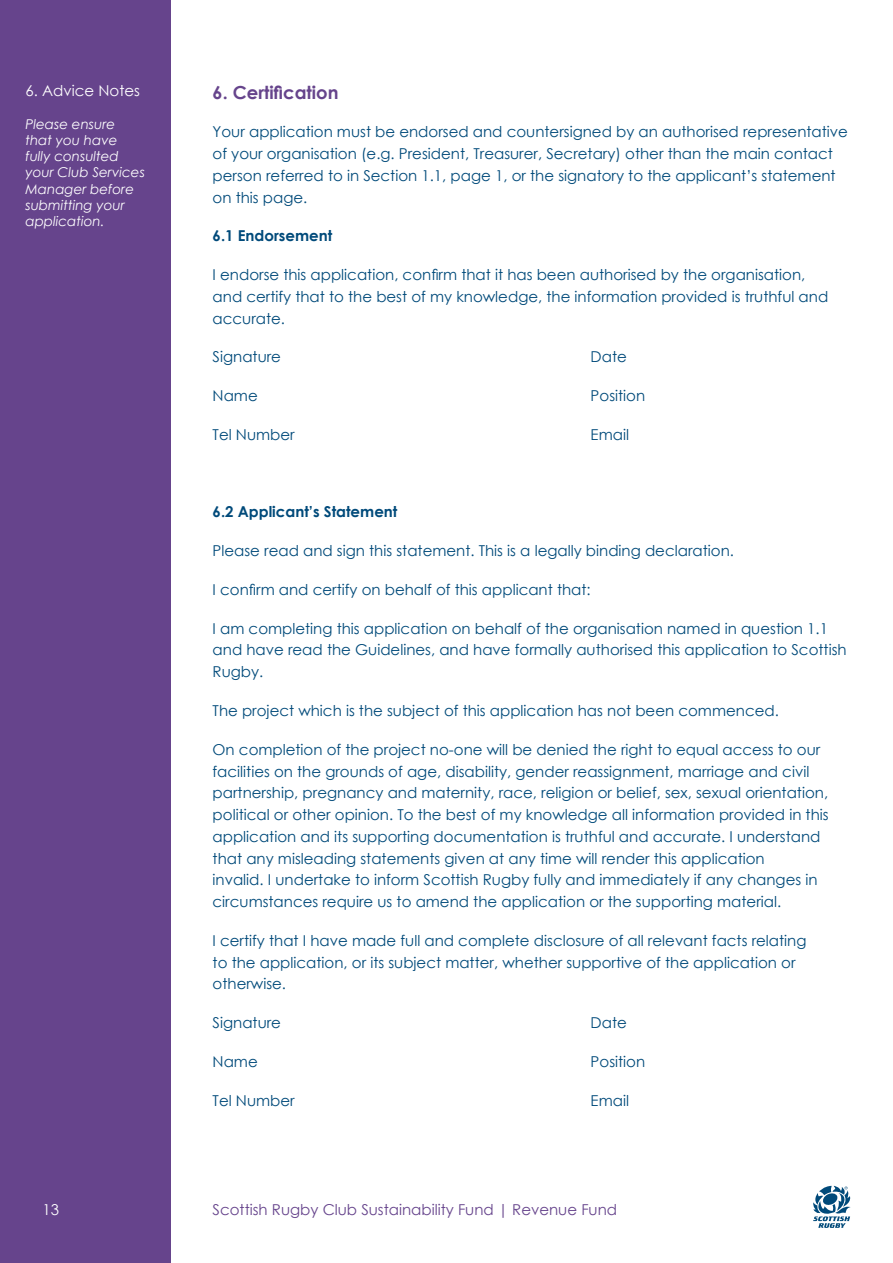
<style>
.page{position:relative;width:893px;height:1263px;background:#fff}
.page>*{position:absolute;margin:0;border:0;box-sizing:border-box;transform-origin:0 0}
.t1{font:700 18px "Century Gothic";color:#66448c}
.t2{font:15px/21.8px "Century Gothic";color:#004a7a}
.t3{font:15px "Century Gothic";color:#66448c}
.t4{font:700 15px "Century Gothic";color:#004a7a}
.t5{font:15px "Century Gothic";color:#fff}
.t6{font:italic 13.5px/16.2px "Century Gothic";color:#fff}
</style>
<div class="page">
<div style="left:0;top:0;width:170px;height:1263px;background:#66448c"></div>
<svg style="left:813px;top:1186px;width:37px;height:42px"></svg>
<p class="t5" style="left:26px;top:80px;width:116px">6. Advice Notes</p>
<p class="t6" style="left:26px;top:116px;width:121px">Please ensure that you have fully consulted your Club Services<br>Manager before submitting your application.</p>
<p class="t1" style="left:213px;top:78px;width:127px">6. Certification</p>
<p class="t2" style="left:213px;top:121px;width:637px">Your application must be endorsed and countersigned by an authorised representative of your organisation (e.g. President, Treasurer, Secretary) other than the main contact person referred to in Section 1.1, page 1, or the signatory to the applicant’s statement on this page.</p>
<p class="t4" style="left:213px;top:224px;width:121px">6.1 Endorsement</p>
<p class="t2" style="left:213px;top:264px;width:617px">I endorse this application, confirm that it has been authorised by the organisation, and certify that to the best of my knowledge, the information provided is truthful and accurate.</p>
<p class="t2" style="left:213px;top:346px;width:70px">Signature</p>
<p class="t2" style="left:591px;top:346px;width:38px">Date</p>
<p class="t2" style="left:213px;top:385px;width:47px">Name</p>
<p class="t2" style="left:591px;top:385px;width:56px">Position</p>
<p class="t2" style="left:213px;top:423px;width:84px">Tel Number</p>
<p class="t2" style="left:591px;top:423px;width:40px">Email</p>
<p class="t4" style="left:213px;top:501px;width:186px">6.2 Applicant’s Statement</p>
<p class="t2" style="left:213px;top:540px;width:523px">Please read and sign this statement. This is a legally binding declaration.</p>
<p class="t2" style="left:213px;top:578px;width:380px">I confirm and certify on behalf of this applicant that:</p>
<p class="t2" style="left:213px;top:617px;width:635px">I am completing this application on behalf of the organisation named in question 1.1 and have read the Guidelines, and have formally authorised this application to Scottish<br>Rugby.</p>
<p class="t2" style="left:213px;top:699px;width:568px">The project which is the subject of this application has not been commenced.</p>
<p class="t2" style="left:213px;top:738px;width:618px">On completion of the project no-one will be denied the right to equal access to our facilities on the grounds of age, disability, gender reassignment, marriage and civil partnership, pregnancy and maternity, race, religion or belief, sex, sexual orientation, political or other opinion. To the best of my knowledge all information provided in this application and its supporting documentation is truthful and accurate. I understand that any misleading statements given at any time will render this application<br>invalid. I undertake to inform Scottish Rugby fully and immediately if any changes in circumstances require us to amend the application or the supporting material.</p>
<p class="t2" style="left:213px;top:929px;width:595px">I certify that I have made full and complete disclosure of all relevant facts relating to the application, or its subject matter, whether supportive of the application or otherwise.</p>
<p class="t2" style="left:213px;top:1011px;width:70px">Signature</p>
<p class="t2" style="left:591px;top:1011px;width:38px">Date</p>
<p class="t2" style="left:213px;top:1050px;width:47px">Name</p>
<p class="t2" style="left:591px;top:1050px;width:56px">Position</p>
<p class="t2" style="left:213px;top:1089px;width:84px">Tel Number</p>
<p class="t2" style="left:591px;top:1089px;width:40px">Email</p>
<p class="t5" style="left:43px;top:1199px;width:18px">13</p>
<p class="t3" style="left:213px;top:1199px;width:406px">Scottish Rugby Club Sustainability Fund | Revenue Fund</p>
</div>
